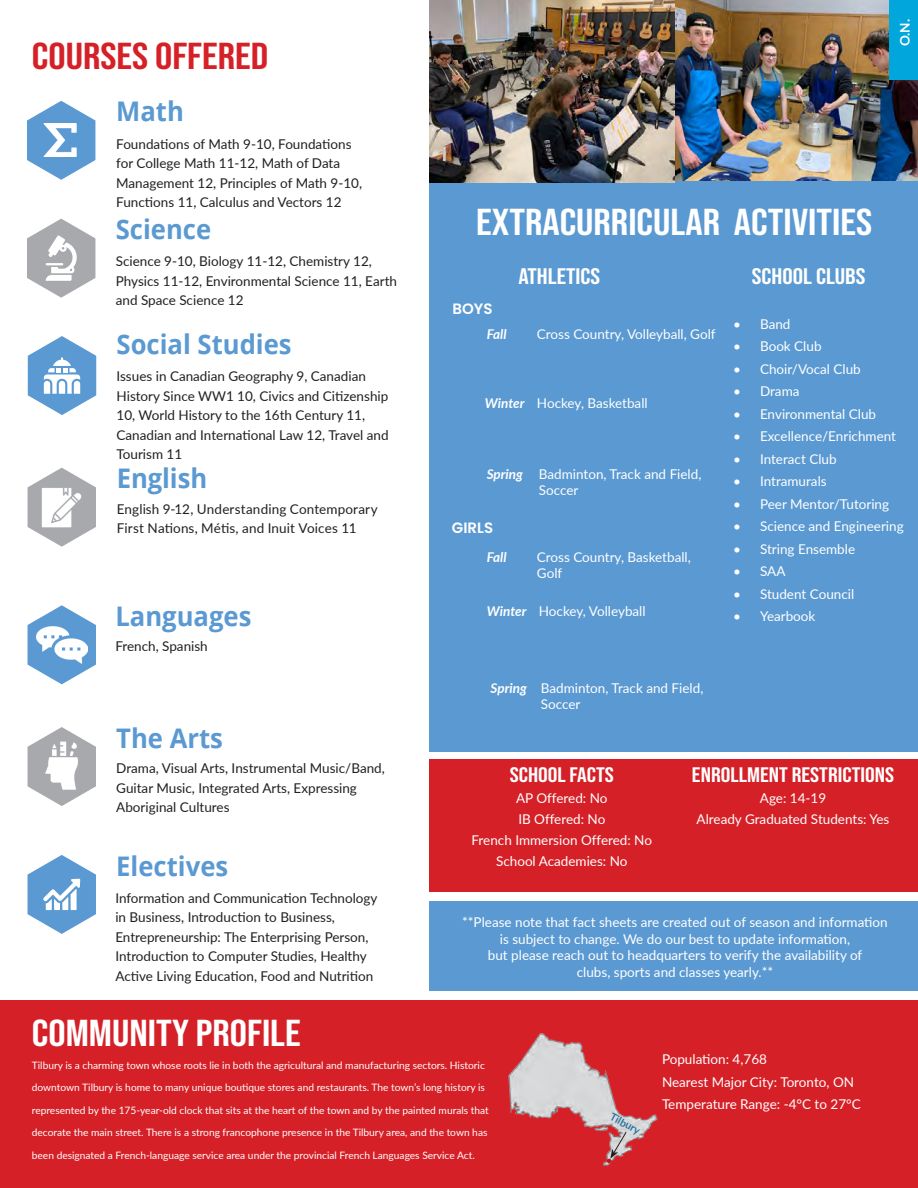
<style>
.page{position:relative;width:918px;height:1188px;background:#fff}
.page>*{position:absolute;margin:0;border:0;box-sizing:border-box;transform-origin:0 0}
.t1{font:37.5px "Bebas Neue";color:#fff;scale:1.15 1}
.t2{font:37.5px "Bebas Neue";color:#d62027;scale:1.15 1}
.t3{font:700 27px "Open Sans";color:#5b99d2;scale:.95 1}
.t4{font:22.5px "Bebas Neue";color:#fff;scale:1.15 1}
.t5{font:21px "Bebas Neue";color:#fff;scale:1.15 1}
.t6{font:600 15px "Poppins";color:#fff}
.t7{font:13.5px/19.5px "Lato";color:#231f20}
.t8{font:13.5px/16.5px "Lato";color:#fff}
.t9{font:italic 700 13.5px "Lato";color:#fff}
.t10{font:700 13.5px "Lato";color:#fff}
.t11{font:600 10.5px "Lato";color:#186c96}
.t12{font:10.2px "Lato";color:#fff}
</style>
<div class="page">
<img style="left:429px;top:0;width:489px;height:181px">
<div style="left:429px;top:181px;width:489px;height:571px;background:#5b99d2"></div>
<svg style="left:27px;top:101px;width:68px;height:79px"></svg>
<svg style="left:28px;top:336px;width:68px;height:79px"></svg>
<svg style="left:28px;top:605px;width:68px;height:79px"></svg>
<svg style="left:28px;top:727px;width:68px;height:79px"></svg>
<div style="left:429px;top:760px;width:489px;height:132px;background:#d62027"></div>
<div style="left:429px;top:901px;width:489px;height:90px;background:#5b99d2"></div>
<div style="left:0;top:1001px;width:918px;height:187px;background:#d62027"></div>
<svg style="left:27px;top:219px;width:68px;height:79px"></svg>
<img style="left:43px;top:124px;width:34px;height:33px">
<svg style="left:28px;top:468px;width:68px;height:79px"></svg>
<img style="left:40px;top:485px;width:44px;height:44px">
<img style="left:36px;top:619px;width:51px;height:51px">
<img style="left:35px;top:739px;width:54px;height:53px">
<svg style="left:28px;top:855px;width:68px;height:79px"></svg>
<img style="left:508px;top:1033px;width:150px;height:133px">
<div style="left:890px;top:0;width:28px;height:79px;background:#00a6dc"></div>
<svg style="left:607px;top:1131px;width:20px;height:32px"></svg>
<p class="t2" style="left:32px;top:35px;width:207px">COURSES OFFERED</p>
<p class="t3" style="left:116px;top:93px;width:73px">Math</p>
<p class="t7" style="left:116px;top:133px;width:247px">Foundations of Math 9-10, Foundations for College Math 11-12, Math of Data Management 12, Principles of Math 9-10, Functions 11, Calculus and Vectors 12</p>
<p class="t3" style="left:116px;top:210px;width:102px">Science</p>
<p class="t7" style="left:116px;top:251px;width:283px">Science 9-10, Biology 11-12, Chemistry 12,<br>Physics 11-12, Environmental Science 11, Earth and Space Science 12</p>
<p class="t3" style="left:117px;top:325px;width:186px">Social Studies</p>
<p class="t7" style="left:117px;top:366px;width:274px">Issues in Canadian Geography 9, Canadian History Since WW1 10, Civics and Citizenship 10, World History to the 16th Century 11, Canadian and International Law 12, Travel and Tourism 11</p>
<p class="t3" style="left:117px;top:459px;width:97px">English</p>
<p class="t7" style="left:117px;top:499px;width:262px">English 9-12, Understanding Contemporary<br>First Nations, Métis, and Inuit Voices 11</p>
<p class="t3" style="left:115px;top:597px;width:145px">Languages</p>
<p class="t7" style="left:115px;top:636px;width:94px">French, Spanish</p>
<p class="t3" style="left:116px;top:719px;width:114px">The Arts</p>
<p class="t7" style="left:116px;top:758px;width:270px">Drama, Visual Arts, Instrumental Music/Band,<br>Guitar Music, Integrated Arts, Expressing<br>Aboriginal Cultures</p>
<p class="t3" style="left:116px;top:847px;width:119px">Electives</p>
<p class="t7" style="left:115px;top:888px;width:264px">Information and Communication Technology in Business, Introduction to Business, Entrepreneurship: The Enterprising Person, Introduction to Computer Studies, Healthy Active Living Education, Food and Nutrition</p>
<p class="t10" style="left:895px;top:46px;width:29px;rotate:-90deg">O.N.</p>
<p class="t1" style="left:476px;top:200px;width:346px">EXTRACURRICULAR ACTIVITIES</p>
<p class="t4" style="left:518px;top:263px;width:73px">ATHLETICS</p>
<p class="t4" style="left:752px;top:263px;width:100px">SCHOOL CLUBS</p>
<p class="t8" style="left:733px;top:315px;width:59px">• Band</p>
<p class="t8" style="left:733px;top:337px;width:90px">• Book Club</p>
<p class="t8" style="left:733px;top:360px;width:129px">• Choir/Vocal Club</p>
<p class="t8" style="left:733px;top:382px;width:68px">• Drama</p>
<p class="t8" style="left:733px;top:405px;width:145px">• Environmental Club</p>
<p class="t8" style="left:733px;top:427px;width:165px">• Excellence/Enrichment</p>
<p class="t8" style="left:733px;top:450px;width:105px">• Interact Club</p>
<p class="t8" style="left:733px;top:472px;width:95px">• Intramurals</p>
<p class="t8" style="left:733px;top:495px;width:158px">• Peer Mentor/Tutoring</p>
<p class="t8" style="left:733px;top:517px;width:172px">• Science and Engineering</p>
<p class="t8" style="left:733px;top:540px;width:124px">• String Ensemble</p>
<p class="t8" style="left:733px;top:562px;width:54px">• SAA</p>
<p class="t8" style="left:733px;top:585px;width:123px">• Student Council</p>
<p class="t8" style="left:733px;top:607px;width:84px">• Yearbook</p>
<p class="t6" style="left:452px;top:300px;width:42px">BOYS</p>
<p class="t9" style="left:487px;top:324px;width:21px">Fall</p>
<p class="t8" style="left:537px;top:325px;width:180px">Cross Country, Volleyball, Golf</p>
<p class="t9" style="left:485px;top:393px;width:41px">Winter</p>
<p class="t8" style="left:537px;top:394px;width:112px">Hockey, Basketball</p>
<p class="t9" style="left:487px;top:464px;width:38px">Spring</p>
<p class="t8" style="left:539px;top:465px;width:164px">Badminton, Track and Field,<br>Soccer</p>
<p class="t6" style="left:452px;top:519px;width:43px">GIRLS</p>
<p class="t9" style="left:487px;top:547px;width:21px">Fall</p>
<p class="t8" style="left:537px;top:548px;width:155px">Cross Country, Basketball,<br>Golf</p>
<p class="t8" style="left:539px;top:602px;width:108px">Hockey, Volleyball</p>
<p class="t9" style="left:487px;top:601px;width:41px">Winter</p>
<p class="t9" style="left:491px;top:678px;width:38px">Spring</p>
<p class="t8" style="left:541px;top:679px;width:164px">Badminton, Track and Field,<br>Soccer</p>
<p class="t5" style="left:510px;top:763px;width:92px">SCHOOL FACTS</p>
<p class="t8" style="left:516px;top:789px;width:93px">AP Offered: No</p>
<p class="t8" style="left:518px;top:810px;width:88px">IB Offered: No</p>
<p class="t8" style="left:472px;top:831px;width:182px">French Immersion Offered: No</p>
<p class="t8" style="left:496px;top:852px;width:133px">School Academies: No</p>
<p class="t5" style="left:692px;top:763px;width:177px">ENROLLMENT RESTRICTIONS</p>
<p class="t8" style="left:760px;top:789px;width:68px">Age: 14-19</p>
<p class="t8" style="left:697px;top:810px;width:194px">Already Graduated Students: Yes</p>
<p class="t8" style="left:462px;top:914px;width:427px;text-align:center">**Please note that fact sheets are created out of season and information is subject to change. We do our best to update information,<br>but please reach out to headquarters to verify the availability of<br>clubs, sports and classes yearly.**</p>
<p class="t1" style="left:32px;top:1012px;width:235px">COMMUNITY PROFILE</p>
<p class="t12" style="left:32px;top:1058px;width:455px">Tilbury is a charming town whose roots lie in both the agricultural and manufacturing sectors. Historic</p>
<p class="t12" style="left:32px;top:1080px;width:455px">downtown Tilbury is home to many unique boutique stores and restaurants. The town’s long history is</p>
<p class="t12" style="left:32px;top:1103px;width:458px">represented by the 175-year-old clock that sits at the heart of the town and by the painted murals that</p>
<p class="t12" style="left:32px;top:1125px;width:457px">decorate the main street. There is a strong francophone presence in the Tilbury area, and the town has</p>
<p class="t12" style="left:32px;top:1148px;width:444px">been designated a French-language service area under the provincial French Languages Service Act.</p>
<p class="t11" style="left:614px;top:1109px;width:34px;rotate:28deg">Tilbury</p>
<p class="t8" style="left:662px;top:1051px;width:107px">Population: 4,768</p>
<p class="t8" style="left:662px;top:1073px;width:194px">Nearest Major City: Toronto, ON</p>
<p class="t8" style="left:662px;top:1096px;width:200px">Temperature Range: -4°C to 27°C</p>
</div>
